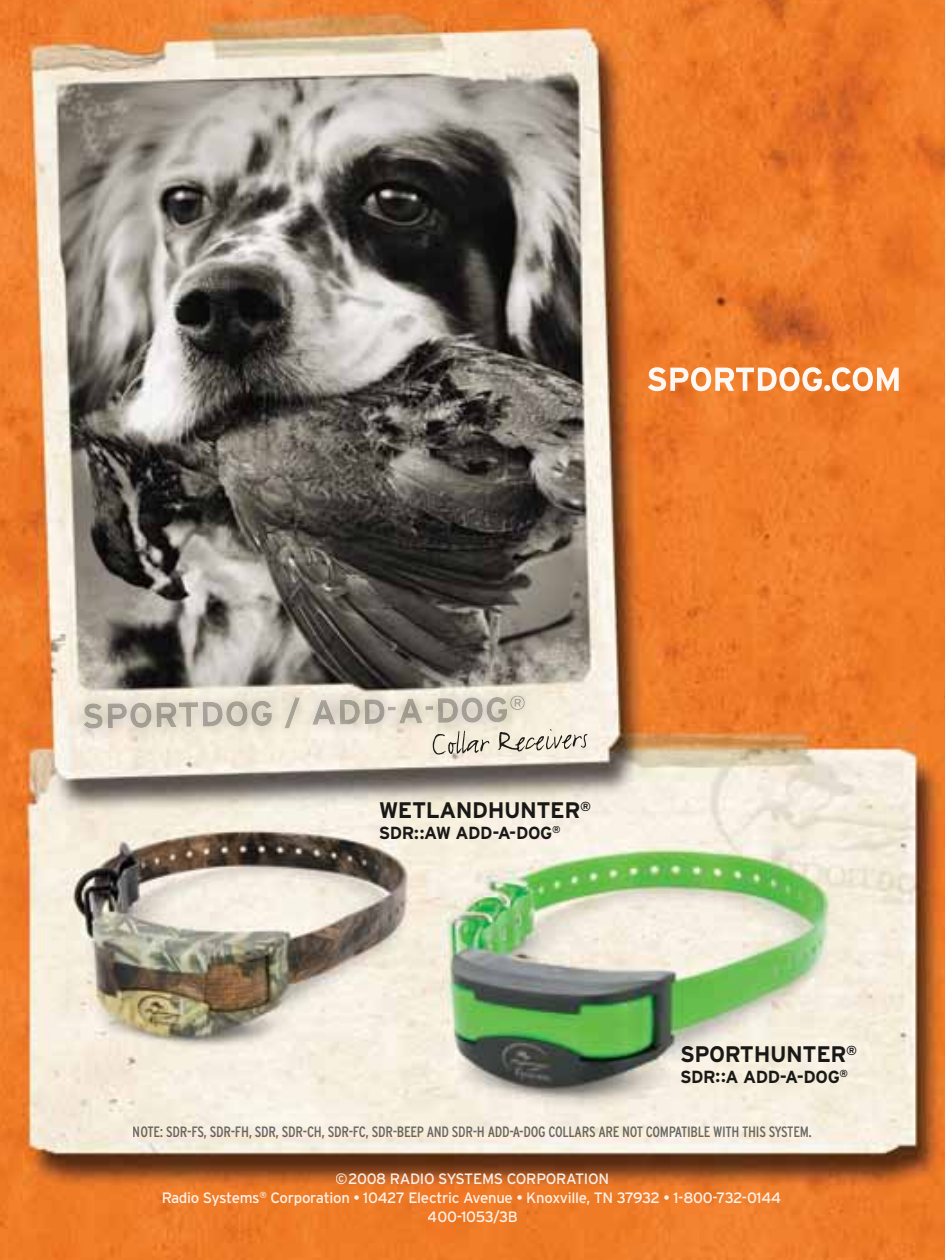
<style>
.page{position:relative;width:945px;height:1260px;background:#fff}
.page>*{position:absolute;margin:0;border:0;box-sizing:border-box;transform-origin:0 0}
.t1{font:700 22.5px "Interstate";letter-spacing:-.02em;color:#000}
.t2{font:700 17.5px "Interstate";letter-spacing:-.02em;color:#000}
.t3{font:15px/19.8px "Interstate";letter-spacing:-.02em;color:#fff;text-align:center}
.t4{font:condensed 15px "Interstate";letter-spacing:-.02em;color:#000}
</style>
<div class="page">
<img style="left:0;top:0;width:945px;height:1260px">
<div style="left:71px;top:683px;width:467px;height:59px;background:#000;opacity:.23"></div>
<svg style="left:77px;top:687px;width:511px;height:76px;background:#e3dccd"></svg>
<svg style="left:648px;top:367px;width:251px;height:24px"></svg>
<h1 class="t1" style="left:379px;top:798px;width:214px">WETLANDHUNTER<sup>®</sup></h1>
<p class="t2" style="left:379px;top:823px;width:184px">SDR::AW ADD-A-DOG<sup>®</sup></p>
<h1 class="t1" style="left:680px;top:1042px;width:179px">SPORTHUNTER<sup>®</sup></h1>
<p class="t2" style="left:680px;top:1067px;width:170px">SDR::A ADD-A-DOG<sup>®</sup></p>
<p class="t4" style="left:133px;top:1123px;width:681px">NOTE: SDR-FS, SDR-FH, SDR, SDR-CH, SDR-FC, SDR-BEEP AND SDR-H ADD-A-DOG COLLARS ARE NOT COMPATIBLE WITH THIS SYSTEM.</p>
<p class="t3" style="left:336px;top:1169px;width:275px">©2008 RADIO SYSTEMS CORPORATION</p>
<p class="t3" style="left:161px;top:1187px;width:621px">Radio Systems<sup>®</sup> Corporation • 10427 Electric Avenue • Knoxville, TN 37932 • 1-800-732-0144<br>400-1053/3B</p>
</div>
